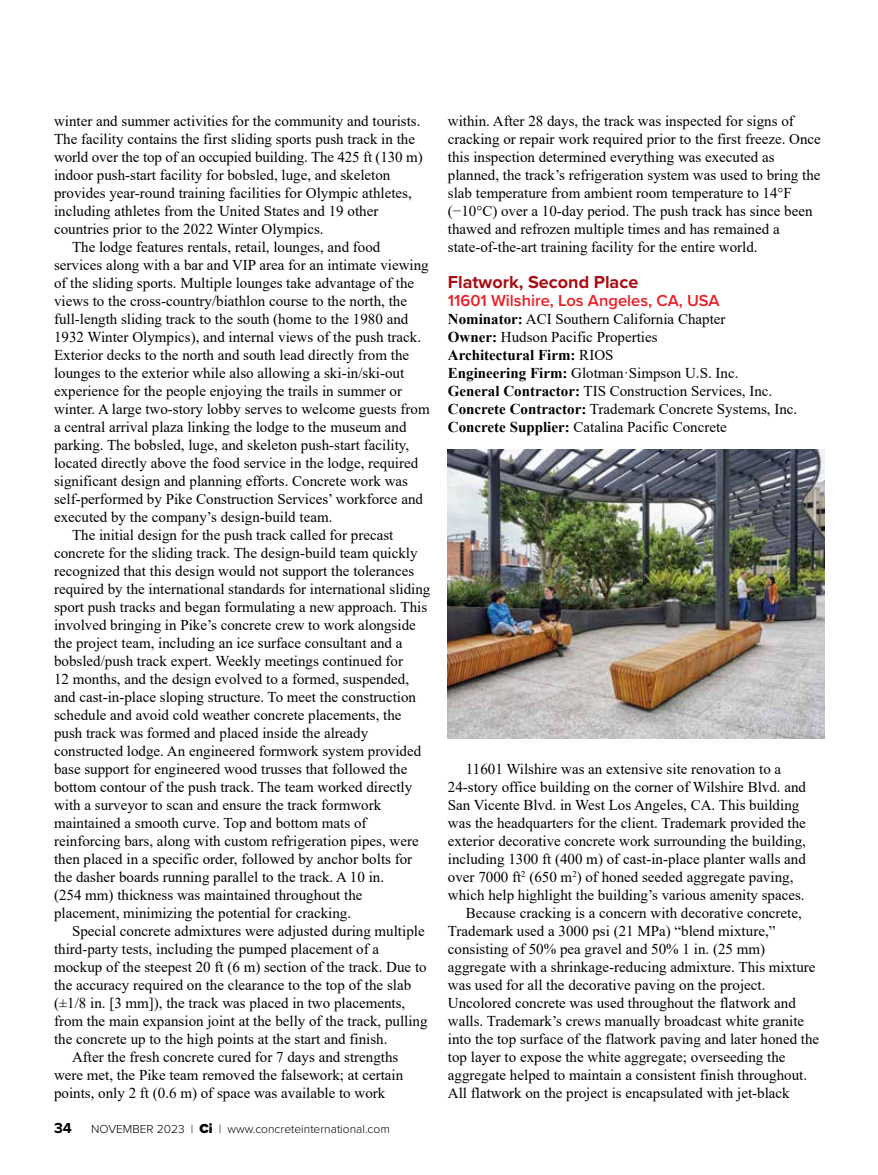
<style>
.page{position:relative;width:878px;height:1175px;background:#fff}
.page>*{position:absolute;margin:0;border:0;box-sizing:border-box;transform-origin:0 0}
.t1{font:700 18px "Proxima Nova";color:#a70e13}
.t2{font:600 16.5px "Proxima Nova";color:#ed1d24}
.t3{font:15px/18px "Times New Roman";color:#000}
.t4{font:700 15px "Proxima Nova";color:#000}
.t5{font:300 12px "Proxima Nova";color:#000}
.s1{font-weight:900;font-size:13.5px}
.s2{font-weight:700}
</style>
<div class="page">
<img style="left:448px;top:449px;width:376px;height:289px">
<p class="t3" style="left:54px;top:111px;width:368px">winter and summer activities for the community and tourists.</p>
<p class="t3" style="left:54px;top:129px;width:362px">The facility contains the first sliding sports push track in the</p>
<p class="t3" style="left:54px;top:147px;width:370px">world over the top of an occupied building. The 425 ft (130 m)</p>
<p class="t3" style="left:54px;top:165px;width:338px">indoor push-start facility for bobsled, luge, and skeleton</p>
<p class="t3" style="left:54px;top:183px;width:359px">provides year-round training facilities for Olympic athletes,</p>
<p class="t3" style="left:54px;top:201px;width:326px">including athletes from the United States and 19 other</p>
<p class="t3" style="left:54px;top:219px;width:271px">countries prior to the 2022 Winter Olympics.</p>
<p class="t3" style="left:72px;top:237px;width:310px">The lodge features rentals, retail, lounges, and food</p>
<p class="t3" style="left:54px;top:255px;width:376px">services along with a bar and VIP area for an intimate viewing</p>
<p class="t3" style="left:54px;top:273px;width:361px">of the sliding sports. Multiple lounges take advantage of the</p>
<p class="t3" style="left:54px;top:291px;width:354px">views to the cross-country/biathlon course to the north, the</p>
<p class="t3" style="left:54px;top:309px;width:356px">full-length sliding track to the south (home to the 1980 and</p>
<p class="t3" style="left:54px;top:327px;width:368px">1932 Winter Olympics), and internal views of the push track.</p>
<p class="t3" style="left:54px;top:345px;width:356px">Exterior decks to the north and south lead directly from the</p>
<p class="t3" style="left:54px;top:363px;width:351px">lounges to the exterior while also allowing a ski-in/ski-out</p>
<p class="t3" style="left:54px;top:381px;width:349px">experience for the people enjoying the trails in summer or</p>
<p class="t3" style="left:54px;top:399px;width:377px">winter. A large two-story lobby serves to welcome guests from</p>
<p class="t3" style="left:54px;top:417px;width:354px">a central arrival plaza linking the lodge to the museum and</p>
<p class="t3" style="left:54px;top:435px;width:356px">parking. The bobsled, luge, and skeleton push-start facility,</p>
<p class="t3" style="left:54px;top:453px;width:366px">located directly above the food service in the lodge, required</p>
<p class="t3" style="left:54px;top:471px;width:355px">significant design and planning efforts. Concrete work was</p>
<p class="t3" style="left:54px;top:489px;width:370px">self-performed by Pike Construction Services’ workforce and</p>
<p class="t3" style="left:54px;top:507px;width:280px">executed by the company’s design-build team.</p>
<p class="t3" style="left:72px;top:525px;width:323px">The initial design for the push track called for precast</p>
<p class="t3" style="left:54px;top:543px;width:365px">concrete for the sliding track. The design-build team quickly</p>
<p class="t3" style="left:54px;top:561px;width:361px">recognized that this design would not support the tolerances</p>
<p class="t3" style="left:54px;top:579px;width:378px">required by the international standards for international sliding</p>
<p class="t3" style="left:54px;top:597px;width:374px">sport push tracks and began formulating a new approach. This</p>
<p class="t3" style="left:54px;top:615px;width:363px">involved bringing in Pike’s concrete crew to work alongside</p>
<p class="t3" style="left:54px;top:633px;width:350px">the project team, including an ice surface consultant and a</p>
<p class="t3" style="left:54px;top:651px;width:350px">bobsled/push track expert. Weekly meetings continued for</p>
<p class="t3" style="left:54px;top:669px;width:356px">12 months, and the design evolved to a formed, suspended,</p>
<p class="t3" style="left:54px;top:687px;width:363px">and cast-in-place sloping structure. To meet the construction</p>
<p class="t3" style="left:54px;top:705px;width:349px">schedule and avoid cold weather concrete placements, the</p>
<p class="t3" style="left:54px;top:723px;width:316px">push track was formed and placed inside the already</p>
<p class="t3" style="left:54px;top:741px;width:369px">constructed lodge. An engineered formwork system provided</p>
<p class="t3" style="left:54px;top:759px;width:355px">base support for engineered wood trusses that followed the</p>
<p class="t3" style="left:54px;top:777px;width:359px">bottom contour of the push track. The team worked directly</p>
<p class="t3" style="left:54px;top:795px;width:329px">with a surveyor to scan and ensure the track formwork</p>
<p class="t3" style="left:54px;top:813px;width:314px">maintained a smooth curve. Top and bottom mats of</p>
<p class="t3" style="left:54px;top:831px;width:366px">reinforcing bars, along with custom refrigeration pipes, were</p>
<p class="t3" style="left:54px;top:849px;width:360px">then placed in a specific order, followed by anchor bolts for</p>
<p class="t3" style="left:54px;top:867px;width:331px">the dasher boards running parallel to the track. A 10 in.</p>
<p class="t3" style="left:54px;top:885px;width:310px">(254 mm) thickness was maintained throughout the</p>
<p class="t3" style="left:54px;top:903px;width:299px">placement, minimizing the potential for cracking.</p>
<p class="t3" style="left:72px;top:921px;width:354px">Special concrete admixtures were adjusted during multiple</p>
<p class="t3" style="left:54px;top:939px;width:326px">third-party tests, including the pumped placement of a</p>
<p class="t3" style="left:54px;top:957px;width:374px">mockup of the steepest 20 ft (6 m) section of the track. Due to</p>
<p class="t3" style="left:54px;top:975px;width:358px">the accuracy required on the clearance to the top of the slab</p>
<p class="t3" style="left:54px;top:993px;width:353px">(±1/8 in. [3 mm]), the track was placed in two placements,</p>
<p class="t3" style="left:54px;top:1011px;width:375px">from the main expansion joint at the belly of the track, pulling</p>
<p class="t3" style="left:54px;top:1029px;width:335px">the concrete up to the high points at the start and finish.</p>
<p class="t3" style="left:72px;top:1047px;width:328px">After the fresh concrete cured for 7 days and strengths</p>
<p class="t3" style="left:54px;top:1065px;width:351px">were met, the Pike team removed the falsework; at certain</p>
<p class="t3" style="left:54px;top:1083px;width:333px">points, only 2 ft (0.6 m) of space was available to work</p>
<p class="t4" style="left:54px;top:1116px;width:19px">34</p>
<p class="t5" style="left:91px;top:1119px;width:300px">NOVEMBER 2023 | <span class="s1">Ci</span> | www.concreteinternational.com</p>
<p class="t3" style="left:448px;top:111px;width:374px">within. After 28 days, the track was inspected for signs of cracking or repair work required prior to the first freeze. Once this inspection determined everything was executed as planned, the track’s refrigeration system was used to bring the slab temperature from ambient room temperature to 14°F (−10°C) over a 10-day period. The push track has since been thawed and refrozen multiple times and has remained a state-of-the-art training facility for the entire world.</p>
<p class="t1" style="left:448px;top:268px;width:192px">Flatwork, Second Place</p>
<p class="t2" style="left:448px;top:288px;width:273px">11601 Wilshire, Los Angeles, CA, USA</p>
<p class="t3" style="left:448px;top:309px;width:351px"><span class="s2">Nominator:</span> ACI Southern California Chapter<br><span class="s2">Owner:</span> Hudson Pacific Properties<br><span class="s2">Architectural Firm:</span> RIOS<br><span class="s2">Engineering Firm:</span> Glotman·Simpson U.S. Inc.<br><span class="s2">General Contractor:</span> TIS Construction Services, Inc.<br><span class="s2">Concrete Contractor:</span> Trademark Concrete Systems, Inc.<br><span class="s2">Concrete Supplier:</span> Catalina Pacific Concrete</p>
<p class="t3" style="left:466px;top:759px;width:317px">11601 Wilshire was an extensive site renovation to a</p>
<p class="t3" style="left:448px;top:777px;width:359px">24-story office building on the corner of Wilshire Blvd. and</p>
<p class="t3" style="left:448px;top:795px;width:353px">San Vicente Blvd. in West Los Angeles, CA. This building</p>
<p class="t3" style="left:448px;top:813px;width:359px">was the headquarters for the client. Trademark provided the</p>
<p class="t3" style="left:448px;top:831px;width:359px">exterior decorative concrete work surrounding the building,</p>
<p class="t3" style="left:448px;top:849px;width:359px">including 1300 ft (400 m) of cast-in-place planter walls and</p>
<p class="t3" style="left:448px;top:867px;width:347px">over 7000 ft<sup>2</sup> (650 m<sup>2</sup>) of honed seeded aggregate paving,</p>
<p class="t3" style="left:448px;top:885px;width:358px">which help highlight the building’s various amenity spaces.</p>
<p class="t3" style="left:466px;top:903px;width:337px">Because cracking is a concern with decorative concrete,</p>
<p class="t3" style="left:448px;top:921px;width:329px">Trademark used a 3000 psi (21 MPa) “blend mixture,”</p>
<p class="t3" style="left:448px;top:939px;width:319px">consisting of 50% pea gravel and 50% 1 in. (25 mm)</p>
<p class="t3" style="left:448px;top:957px;width:369px">aggregate with a shrinkage-reducing admixture. This mixture</p>
<p class="t3" style="left:448px;top:975px;width:319px">was used for all the decorative paving on the project.</p>
<p class="t3" style="left:448px;top:993px;width:349px">Uncolored concrete was used throughout the flatwork and</p>
<p class="t3" style="left:448px;top:1011px;width:358px">walls. Trademark’s crews manually broadcast white granite</p>
<p class="t3" style="left:448px;top:1029px;width:373px">into the top surface of the flatwork paving and later honed the</p>
<p class="t3" style="left:448px;top:1047px;width:339px">top layer to expose the white aggregate; overseeding the</p>
<p class="t3" style="left:448px;top:1065px;width:361px">aggregate helped to maintain a consistent finish throughout.</p>
<p class="t3" style="left:448px;top:1083px;width:343px">All flatwork on the project is encapsulated with jet-black</p>
</div>
